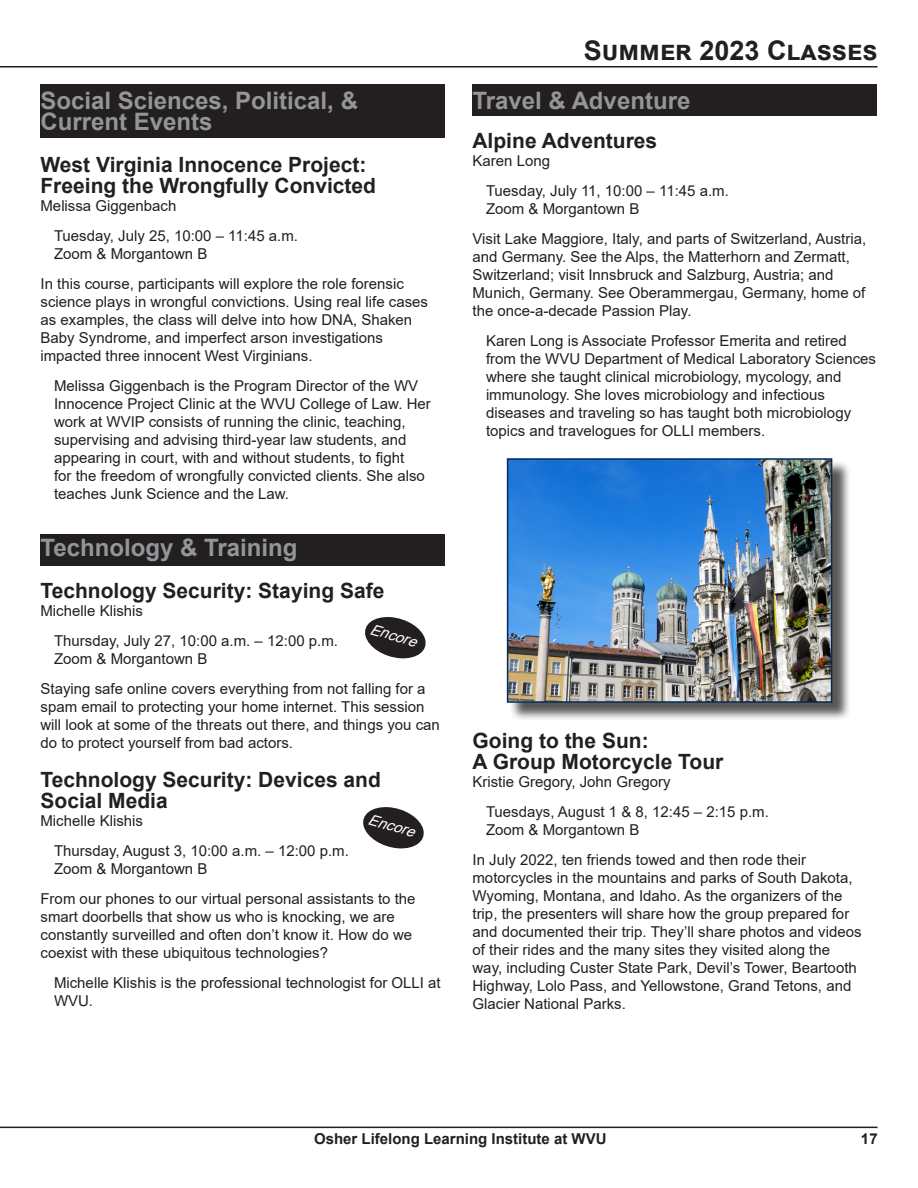
<style>
.page{position:relative;width:918px;height:1188px;background:#fff}
.page>*{position:absolute;margin:0;border:0;box-sizing:border-box;transform-origin:0 0}
.t1{font:700 27px "Arial";color:#231f20}
.Heading_1{font:700 24px/21px "Arial";color:#939598}
.t2{font:700 21px/21px "Arial";color:#231f20}
.t3{font:15px/18px "Arial";color:#231f20}
.t4{font:700 15px "Arial";color:#231f20}
.Paragraph_Style_1{font:italic 15px "Arial";color:#fff}
</style>
<div class="page">
<div style="left:40px;top:535px;width:406px;height:31px;background:#231f20"></div>
<div style="left:472px;top:84px;width:406px;height:32px;background:#231f20"></div>
<div style="left:40px;top:84px;width:406px;height:54px;background:#231f20"></div>
<hr style="left:0;top:66px;width:878px;height:2px;background:#231f20">
<hr style="left:0;top:1127px;width:878px;height:1px;background:#231f20">
<svg style="left:365px;top:617px;width:61px;height:42px"></svg>
<svg style="left:363px;top:807px;width:61px;height:42px"></svg>
<div style="left:509px;top:460px;width:342px;height:261px;background:#231f20;opacity:.75"></div>
<img style="left:510px;top:461px;width:319px;height:239px">
<div style="left:507px;top:458px;width:325px;height:245px;border:2px solid #002b5c"></div>
<p class="Heading_1" style="left:40px;top:91px;width:319px">Social Sciences, Political, &amp;<br>Current Events</p>
<p class="t2" style="left:40px;top:155px;width:337px">West Virginia Innocence Project:<br>Freeing the Wrongfully Convicted</p>
<p class="t3" style="left:40px;top:197px;width:137px">Melissa Giggenbach</p>
<p class="t3" style="left:54px;top:227px;width:246px">Tuesday, July 25, 10:00 – 11:45 a.m.</p>
<p class="t3" style="left:54px;top:245px;width:155px">Zoom &amp; Morgantown B</p>
<p class="t3" style="left:40px;top:275px;width:389px">In this course, participants will explore the role forensic science plays in wrongful convictions. Using real life cases as examples, the class will delve into how DNA, Shaken Baby Syndrome, and imperfect arson investigations impacted three innocent West Virginians.</p>
<p class="t3" style="left:54px;top:377px;width:378px">Melissa Giggenbach is the Program Director of the WV Innocence Project Clinic at the WVU College of Law. Her work at WVIP consists of running the clinic, teaching, supervising and advising third-year law students, and appearing in court, with and without students, to fight<br>for the freedom of wrongfully convicted clients. She also teaches Junk Science and the Law.</p>
<p class="Heading_1" style="left:40px;top:538px;width:258px">Technology &amp; Training</p>
<p class="t2" style="left:40px;top:581px;width:345px">Technology Security: Staying Safe</p>
<p class="t3" style="left:40px;top:602px;width:104px">Michelle Klishis</p>
<p class="t3" style="left:54px;top:632px;width:286px">Thursday, July 27, 10:00 a.m. – 12:00 p.m.</p>
<p class="t3" style="left:54px;top:650px;width:155px">Zoom &amp; Morgantown B</p>
<p class="t3" style="left:40px;top:680px;width:401px">Staying safe online covers everything from not falling for a spam email to protecting your home internet. This session will look at some of the threats out there, and things you can do to protect yourself from bad actors.</p>
<p class="t2" style="left:40px;top:770px;width:342px">Technology Security: Devices and<br>Social Media</p>
<p class="t3" style="left:40px;top:812px;width:104px">Michelle Klishis</p>
<p class="t3" style="left:54px;top:842px;width:296px">Thursday, August 3, 10:00 a.m. – 12:00 p.m.</p>
<p class="t3" style="left:54px;top:860px;width:155px">Zoom &amp; Morgantown B</p>
<p class="t3" style="left:40px;top:890px;width:377px">From our phones to our virtual personal assistants to the smart doorbells that show us who is knocking, we are constantly surveilled and often don’t know it. How do we coexist with these ubiquitous technologies?</p>
<p class="t3" style="left:54px;top:974px;width:388px">Michelle Klishis is the professional technologist for OLLI at<br>WVU.</p>
<p class="Paragraph_Style_1" style="left:373px;top:619px;width:49px;rotate:16deg">Encore</p>
<p class="Paragraph_Style_1" style="left:372px;top:809px;width:49px;rotate:16deg">Encore</p>
<p class="t1" style="left:584px;top:32px;width:295px">Summer 2023 Classes</p>
<p class="Heading_1" style="left:472px;top:91px;width:219px">Travel &amp; Adventure</p>
<p class="t2" style="left:472px;top:131px;width:186px">Alpine Adventures</p>
<p class="t3" style="left:472px;top:152px;width:79px">Karen Long</p>
<p class="t3" style="left:486px;top:182px;width:244px">Tuesday, July 11, 10:00 – 11:45 a.m.</p>
<p class="t3" style="left:486px;top:200px;width:155px">Zoom &amp; Morgantown B</p>
<p class="t3" style="left:472px;top:230px;width:395px">Visit Lake Maggiore, Italy, and parts of Switzerland, Austria, and Germany. See the Alps, the Matterhorn and Zermatt, Switzerland; visit Innsbruck and Salzburg, Austria; and Munich, Germany. See Oberammergau, Germany, home of the once-a-decade Passion Play.</p>
<p class="t3" style="left:486px;top:332px;width:392px">Karen Long is Associate Professor Emerita and retired from the WVU Department of Medical Laboratory Sciences where she taught clinical microbiology, mycology, and immunology. She loves microbiology and infectious diseases and traveling so has taught both microbiology topics and travelogues for OLLI members.</p>
<p class="t2" style="left:472px;top:731px;width:178px">Going to the Sun:</p>
<p class="t2" style="left:472px;top:752px;width:252px">A Group Motorcycle Tour</p>
<p class="t3" style="left:472px;top:773px;width:200px">Kristie Gregory, John Gregory</p>
<p class="t3" style="left:486px;top:803px;width:284px">Tuesdays, August 1 &amp; 8, 12:45 – 2:15 p.m.</p>
<p class="t3" style="left:486px;top:821px;width:155px">Zoom &amp; Morgantown B</p>
<p class="t3" style="left:472px;top:851px;width:391px">In July 2022, ten friends towed and then rode their motorcycles in the mountains and parks of South Dakota, Wyoming, Montana, and Idaho. As the organizers of the trip, the presenters will share how the group prepared for and documented their trip. They’ll share photos and videos of their rides and the many sites they visited along the way, including Custer State Park, Devil’s Tower, Beartooth Highway, Lolo Pass, and Yellowstone, Grand Tetons, and Glacier National Parks.</p>
<p class="t4" style="left:314px;top:1128px;width:294px">Osher Lifelong Learning Institute at WVU</p>
<p class="t4" style="left:861px;top:1128px;width:18px">17</p>
</div>
